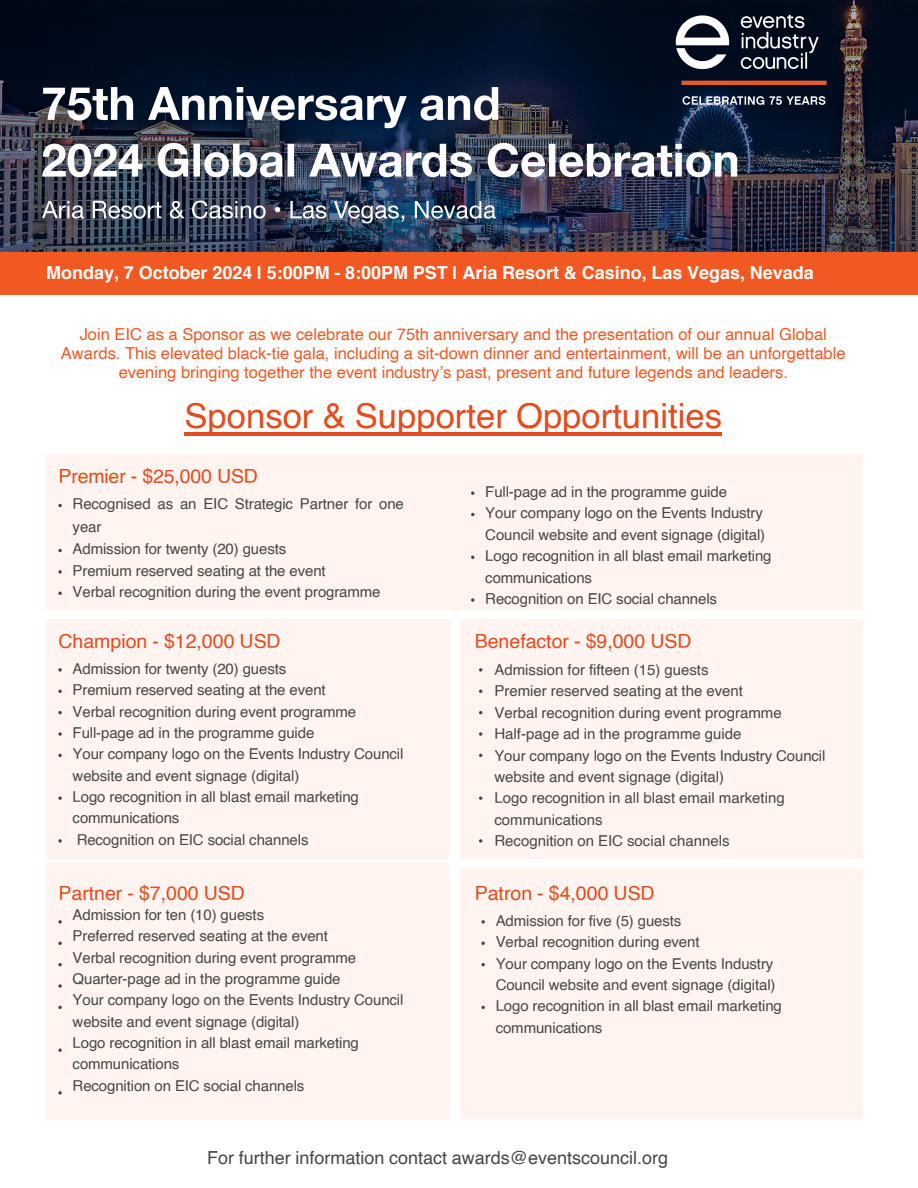
<style>
.page{position:relative;width:918px;height:1188px;background:#fff}
.page>*{position:absolute;margin:0;border:0;box-sizing:border-box;transform-origin:0 0}
.t1{font:34.65px "Helvetica";color:#e54b1c}
.t2{font:19.5px "Helvetica";color:#e54b1c}
.t3{font:700 18px "Helvetica";color:#fff}
.t4{font:18px "Helvetica";color:#464645}
.t5{font:16.5px/19.2px "Helvetica";color:#f15822;text-align:center}
.t6{font:15px/21.3px "Helvetica";letter-spacing:-.01em;color:#464645}
</style>
<div class="page">
<div style="left:47px;top:619px;width:401px;height:239px;background:#fff4ef"></div>
<div style="left:47px;top:862px;width:401px;height:257px;background:#fff4ef"></div>
<div style="left:47px;top:454px;width:816px;height:156px;background:#fff4ef"></div>
<div style="left:461px;top:619px;width:402px;height:239px;background:#fff4ef"></div>
<div style="left:461px;top:868px;width:402px;height:251px;background:#fff4ef"></div>
<div style="left:0;top:248px;width:918px;height:46px;background:#f15822"></div>
<svg style="left:58px;top:668px;width:4px;height:4px"></svg>
<svg style="left:58px;top:690px;width:4px;height:3px"></svg>
<svg style="left:58px;top:711px;width:4px;height:3px"></svg>
<svg style="left:58px;top:732px;width:4px;height:4px"></svg>
<svg style="left:58px;top:754px;width:4px;height:3px"></svg>
<svg style="left:58px;top:796px;width:4px;height:4px"></svg>
<svg style="left:58px;top:839px;width:4px;height:4px"></svg>
<svg style="left:58px;top:920px;width:4px;height:4px"></svg>
<svg style="left:58px;top:942px;width:4px;height:3px"></svg>
<svg style="left:58px;top:963px;width:4px;height:3px"></svg>
<svg style="left:58px;top:984px;width:4px;height:4px"></svg>
<svg style="left:58px;top:1006px;width:4px;height:3px"></svg>
<svg style="left:58px;top:1048px;width:4px;height:4px"></svg>
<svg style="left:58px;top:1091px;width:4px;height:4px"></svg>
<svg style="left:58px;top:504px;width:4px;height:3px"></svg>
<svg style="left:58px;top:549px;width:4px;height:3px"></svg>
<svg style="left:58px;top:570px;width:4px;height:4px"></svg>
<svg style="left:58px;top:592px;width:4px;height:3px"></svg>
<svg style="left:471px;top:491px;width:3px;height:4px"></svg>
<svg style="left:471px;top:598px;width:3px;height:4px"></svg>
<svg style="left:481px;top:920px;width:4px;height:4px"></svg>
<svg style="left:481px;top:942px;width:4px;height:3px"></svg>
<svg style="left:481px;top:963px;width:4px;height:3px"></svg>
<svg style="left:481px;top:1006px;width:4px;height:3px"></svg>
<svg style="left:479px;top:668px;width:3px;height:4px"></svg>
<svg style="left:479px;top:732px;width:3px;height:4px"></svg>
<svg style="left:479px;top:796px;width:3px;height:4px"></svg>
<svg style="left:479px;top:839px;width:3px;height:4px"></svg>
<img style="left:0;top:0;width:918px;height:251px">
<hr style="left:185px;top:432px;width:537px;height:3px;background:#e54b1c">
<p class="t3" style="left:46px;top:265px;width:769px">Monday, 7 October 2024 | 5:00PM - 8:00PM PST | Aria Resort &amp; Casino, Las Vegas, Nevada</p>
<p class="t5" style="left:61px;top:325px;width:786px">Join EIC as a Sponsor as we celebrate our 75th anniversary and the presentation of our annual Global<br>Awards. This elevated black-tie gala, including a sit-down dinner and entertainment, will be an unforgettable evening bringing together the event industry’s past, present and future legends and leaders.</p>
<p class="t1" style="left:185px;top:401px;width:539px">Sponsor &amp; Supporter Opportunities</p>
<p class="t2" style="left:59px;top:468px;width:201px">Premier - $25,000 USD</p>
<p class="t6" style="left:73px;top:494px;width:333px;line-height:22.5px">Recognised as an EIC Strategic Partner for one year</p>
<p class="t6" style="left:73px;top:540px;width:215px">Admission for twenty (20) guests</p>
<p class="t6" style="left:73px;top:561px;width:255px">Premium reserved seating at the event</p>
<p class="t6" style="left:73px;top:582px;width:309px">Verbal recognition during the event programme</p>
<p class="t2" style="left:59px;top:633px;width:224px">Champion - $12,000 USD</p>
<p class="t6" style="left:73px;top:659px;width:215px">Admission for twenty (20) guests</p>
<p class="t6" style="left:73px;top:681px;width:255px">Premium reserved seating at the event</p>
<p class="t6" style="left:73px;top:702px;width:285px">Verbal recognition during event programme</p>
<p class="t6" style="left:73px;top:723px;width:243px">Full-page ad in the programme guide</p>
<p class="t6" style="left:73px;top:745px;width:332px">Your company logo on the Events Industry Council website and event signage (digital)</p>
<p class="t6" style="left:73px;top:787px;width:288px">Logo recognition in all blast email marketing communications</p>
<p class="t6" style="left:77px;top:830px;width:233px">Recognition on EIC social channels</p>
<p class="t2" style="left:59px;top:885px;width:188px">Partner - $7,000 USD</p>
<p class="t6" style="left:73px;top:905px;width:193px">Admission for ten (10) guests</p>
<p class="t6" style="left:73px;top:927px;width:257px">Preferred reserved seating at the event</p>
<p class="t6" style="left:73px;top:948px;width:285px">Verbal recognition during event programme</p>
<p class="t6" style="left:73px;top:969px;width:269px">Quarter-page ad in the programme guide</p>
<p class="t6" style="left:73px;top:991px;width:332px">Your company logo on the Events Industry Council website and event signage (digital)</p>
<p class="t6" style="left:73px;top:1033px;width:288px">Logo recognition in all blast email marketing communications</p>
<p class="t6" style="left:73px;top:1076px;width:233px">Recognition on EIC social channels</p>
<p class="t6" style="left:485px;top:482px;width:243px">Full-page ad in the programme guide</p>
<p class="t6" style="left:485px;top:504px;width:281px">Your company logo on the Events Industry<br>Council website and event signage (digital)</p>
<p class="t6" style="left:485px;top:547px;width:288px">Logo recognition in all blast email marketing communications</p>
<p class="t6" style="left:485px;top:589px;width:233px">Recognition on EIC social channels</p>
<p class="t2" style="left:475px;top:633px;width:218px">Benefactor - $9,000 USD</p>
<p class="t6" style="left:494px;top:660px;width:333px">Admission for fifteen (15) guests<br>Premier reserved seating at the event<br>Verbal recognition during event programme Half-page ad in the programme guide<br>Your company logo on the Events Industry Council website and event signage (digital)<br>Logo recognition in all blast email marketing communications<br>Recognition on EIC social channels</p>
<p class="t2" style="left:475px;top:885px;width:181px">Patron - $4,000 USD</p>
<p class="t6" style="left:496px;top:911px;width:187px">Admission for five (5) guests</p>
<p class="t6" style="left:496px;top:933px;width:205px">Verbal recognition during event</p>
<p class="t6" style="left:496px;top:954px;width:281px">Your company logo on the Events Industry<br>Council website and event signage (digital)</p>
<p class="t6" style="left:496px;top:997px;width:288px">Logo recognition in all blast email marketing communications</p>
<p class="t4" style="left:207px;top:1150px;width:463px">For further information contact awards@eventscouncil.org</p>
</div>
